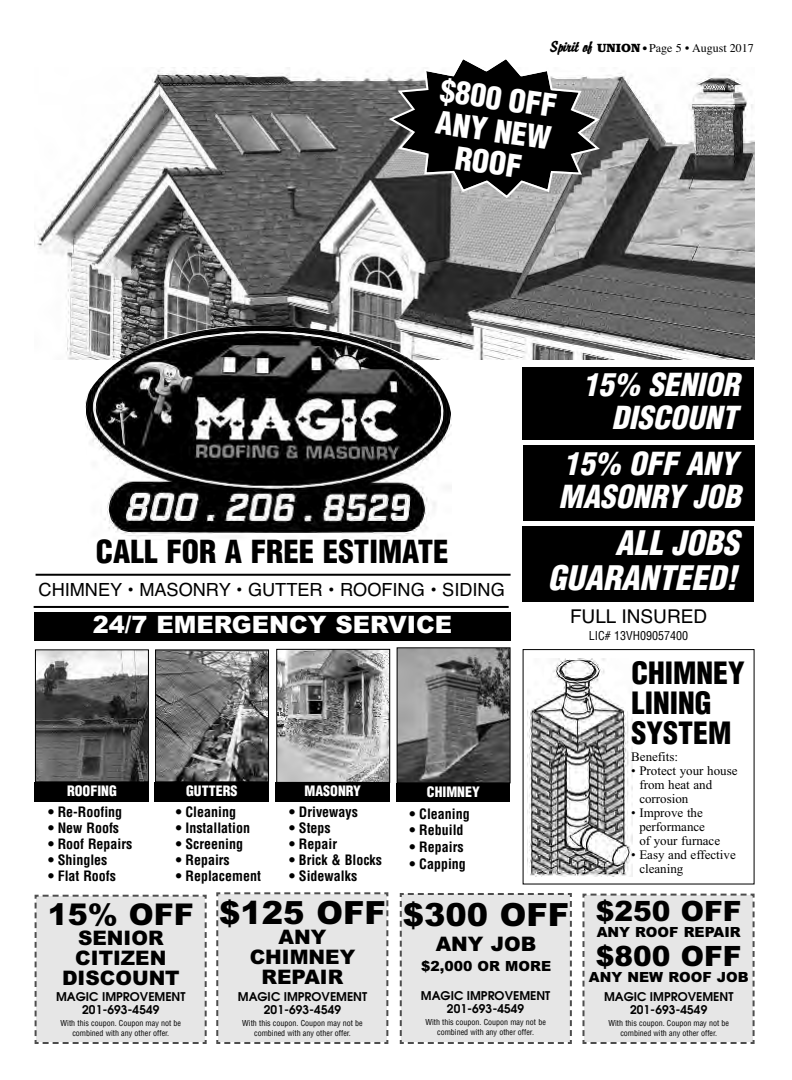
<style>
.page{position:relative;width:792px;height:1080px;background:#fff}
.page>*{position:absolute;margin:0;border:0;box-sizing:border-box;transform-origin:0 0}
.t1{font:italic 900 condensed 33px/35px "Helvetica";color:#fff;text-align:right}
.t2{font:900 32px "Arial";color:#000}
.t3{font:italic 900 condensed 31px/33px "Helvetica";color:#fff}
.t4{font:900 condensed 31px "Helvetica";color:#000}
.t5{font:900 condensed 30.8px/32.3px "Helvetica";color:#fff;text-align:center}
.t6{font:900 condensed 30px/30px "Helvetica";color:#000}
.t7{font:900 30px "Arial";color:#000}
.t8{font:900 28px "Arial";color:#000}
.t9{font:900 24px "Arial";color:#fff}
.t10{font:900 20px/20px "Arial";color:#000;text-align:center}
.t11{font:19px "Helvetica";color:#000}
.t12{font:18.2px "Helvetica";color:#000}
.t13{font:700 condensed 14px "Helvetica";color:#000}
.t14{font:900 14px "Arial";color:#000}
.t15{font:900 condensed 14px "Helvetica";color:#fff}
.t16{font:13px/14px "Times New Roman";color:#000}
.t17{font:600 12px/13px "Avant Garde";color:#000;text-align:center}
.t18{font:12px "Times";color:#000}
.t19{font:condensed 12px "Helvetica";color:#000}
.t20{font:condensed 8px/10px "Helvetica";color:#000;text-align:center}
.s1{font-family:"Brisk Extended";font-weight:700;font-style:italic;font-size:14px}
.s2{font-family:"Bookman";font-weight:700}
.s3{font-family:"Futura";font-weight:700;font-stretch:condensed;font-size:10px}
</style>
<div class="page">
<img style="left:37px;top:67px;width:718px;height:293px">
<div style="left:34px;top:894px;width:173px;height:150px;background:#e6e6e6"></div>
<div style="left:399px;top:893px;width:173px;height:151px;background:#e6e6e6"></div>
<div style="left:582px;top:893px;width:173px;height:151px;background:#e6e6e6"></div>
<div style="left:216px;top:892px;width:173px;height:152px;background:#e6e6e6"></div>
<hr style="left:36px;top:574px;width:475px;height:2px;background:#000">
<hr style="left:34px;top:606px;width:475px;height:2px;background:#000">
<img style="left:278px;top:651px;width:110px;height:130px">
<div style="left:276px;top:649px;width:114px;height:134px;border:1px solid #000"></div>
<img style="left:37px;top:651px;width:110px;height:129px">
<div style="left:35px;top:649px;width:114px;height:133px;border:1px solid #000"></div>
<img style="left:157px;top:651px;width:110px;height:129px">
<div style="left:155px;top:649px;width:114px;height:133px;border:1px solid #000"></div>
<div style="left:276px;top:782px;width:114px;height:20px;background:#000"></div>
<div style="left:35px;top:782px;width:114px;height:20px;background:#000"></div>
<div style="left:154px;top:782px;width:115px;height:20px;background:#000"></div>
<img style="left:399px;top:649px;width:110px;height:132px">
<div style="left:397px;top:647px;width:114px;height:136px;border:1px solid #000"></div>
<div style="left:397px;top:783px;width:113px;height:19px;background:#000"></div>
<svg style="left:389px;top:59px;width:211px;height:139px"></svg>
<div style="left:35px;top:612px;width:476px;height:29px;background:#000"></div>
<div style="left:523px;top:526px;width:231px;height:75px;background:#000"></div>
<div style="left:523px;top:445px;width:232px;height:75px;background:#000"></div>
<div style="left:523px;top:368px;width:231px;height:72px;background:#000"></div>
<img style="left:529px;top:659px;width:103px;height:217px">
<img style="left:85px;top:325px;width:367px;height:213px">
<h3 class="t18" style="left:551px;top:41px;width:205px"><span class="s1">Spirit of</span> <span class="s2">UNION</span> <span class="s3">•</span> Page 5 • August 2017</h3>
<h3 class="t5" style="left:442px;top:75px;width:119px;rotate:8deg">$800 OFF<br>ANY NEW<br>ROOF</h3>
<h3 class="t3" style="left:583px;top:369px;width:158px;text-align:right">15% SENIOR<br>DISCOUNT</h3>
<h3 class="t4" style="left:96px;top:534px;width:354px">CALL FOR A FREE ESTIMATE</h3>
<h3 class="t12" style="left:39px;top:579px;width:468px">CHIMNEY • MASONRY • GUTTER • ROOFING • SIDING</h3>
<h3 class="t3" style="left:559px;top:448px;width:184px">15% OFF ANY<br>MASONRY JOB</h3>
<h1 class="t1" style="left:548px;top:526px;width:193px">ALL JOBS<br>GUARANTEED!</h1>
<h3 class="t9" style="left:93px;top:610px;width:361px">24/7 EMERGENCY SERVICE</h3>
<h3 class="t11" style="left:570px;top:605px;width:139px">FULL INSURED</h3>
<h3 class="t19" style="left:589px;top:629px;width:101px">LIC# 13VH09057400</h3>
<h3 class="t15" style="left:67px;top:783px;width:51px">ROOFING</h3>
<h3 class="t15" style="left:186px;top:783px;width:53px">GUTTERS</h3>
<h3 class="t15" style="left:305px;top:783px;width:58px">MASONRY</h3>
<h3 class="t13" style="left:289px;top:804px;width:70px">• Driveways</h3>
<h3 class="t13" style="left:289px;top:820px;width:43px">• Steps</h3>
<h3 class="t13" style="left:289px;top:836px;width:49px">• Repair</h3>
<h3 class="t13" style="left:289px;top:852px;width:94px">• Brick &amp; Blocks</h3>
<h3 class="t13" style="left:289px;top:868px;width:70px">• Sidewalks</h3>
<h3 class="t13" style="left:176px;top:804px;width:62px">• Cleaning</h3>
<h3 class="t13" style="left:176px;top:820px;width:76px">• Installation</h3>
<h3 class="t13" style="left:176px;top:836px;width:69px">• Screening</h3>
<h3 class="t13" style="left:176px;top:852px;width:56px">• Repairs</h3>
<h3 class="t13" style="left:176px;top:868px;width:87px">• Replacement</h3>
<h3 class="t13" style="left:48px;top:804px;width:76px">• Re-Roofing</h3>
<h3 class="t13" style="left:48px;top:820px;width:73px">• New Roofs</h3>
<h3 class="t13" style="left:48px;top:836px;width:86px">• Roof Repairs</h3>
<h3 class="t13" style="left:48px;top:852px;width:61px">• Shingles</h3>
<h3 class="t13" style="left:48px;top:868px;width:70px">• Flat Roofs</h3>
<h3 class="t7" style="left:48px;top:897px;width:148px">15% OFF</h3>
<h3 class="t10" style="left:62px;top:928px;width:119px">SENIOR<br>CITIZEN<br>DISCOUNT</h3>
<h3 class="t17" style="left:56px;top:991px;width:131px">MAGIC IMPROVEMENT<br>201-693-4549</h3>
<p class="t20" style="left:61px;top:1019px;width:122px">With this coupon. Coupon may not be combined with any other offer.</p>
<h2 class="t2" style="left:219px;top:894px;width:168px">$125 OFF</h2>
<h3 class="t10" style="left:250px;top:927px;width:107px">ANY<br>CHIMNEY<br>REPAIR</h3>
<h3 class="t17" style="left:238px;top:991px;width:131px">MAGIC IMPROVEMENT<br>201-693-4549</h3>
<p class="t20" style="left:242px;top:1019px;width:122px">With this coupon. Coupon may not be combined with any other offer.</p>
<h3 class="t15" style="left:427px;top:784px;width:54px">CHIMNEY</h3>
<h3 class="t13" style="left:410px;top:805px;width:62px">• Cleaning</h3>
<h3 class="t13" style="left:410px;top:822px;width:56px">• Rebuild</h3>
<h3 class="t13" style="left:410px;top:839px;width:56px">• Repairs</h3>
<h3 class="t13" style="left:410px;top:856px;width:58px">• Capping</h3>
<h2 class="t2" style="left:403px;top:897px;width:168px">$300 OFF</h2>
<h3 class="t10" style="left:436px;top:934px;width:102px">ANY JOB</h3>
<h3 class="t14" style="left:421px;top:958px;width:132px">$2,000 OR MORE</h3>
<h3 class="t17" style="left:421px;top:990px;width:131px">MAGIC IMPROVEMENT<br>201-693-4549</h3>
<p class="t20" style="left:425px;top:1018px;width:122px">With this coupon. Coupon may not be combined with any other offer.</p>
<h3 class="t6" style="left:632px;top:658px;width:115px">CHIMNEY<br>LINING<br>SYSTEM</h3>
<h3 class="t16" style="left:631px;top:750px;width:48px">Benefits:</h3>
<h3 class="t16" style="left:639px;top:764px;width:100px;text-indent:-8px">• Protect your house from heat and corrosion</h3>
<h3 class="t16" style="left:639px;top:806px;width:82px;text-indent:-8px">• Improve the performance<br>of your furnace</h3>
<h3 class="t16" style="left:639px;top:848px;width:98px;text-indent:-8px">• Easy and effective cleaning</h3>
<h3 class="t8" style="left:596px;top:895px;width:147px">$250 OFF</h3>
<h3 class="t14" style="left:597px;top:924px;width:146px">ANY ROOF REPAIR</h3>
<h3 class="t8" style="left:596px;top:940px;width:147px">$800 OFF</h3>
<h3 class="t14" style="left:589px;top:969px;width:161px">ANY NEW ROOF JOB</h3>
<h3 class="t17" style="left:604px;top:991px;width:131px">MAGIC IMPROVEMENT<br>201-693-4549</h3>
<p class="t20" style="left:609px;top:1019px;width:122px">With this coupon. Coupon may not be combined with any other offer.</p>
</div>
